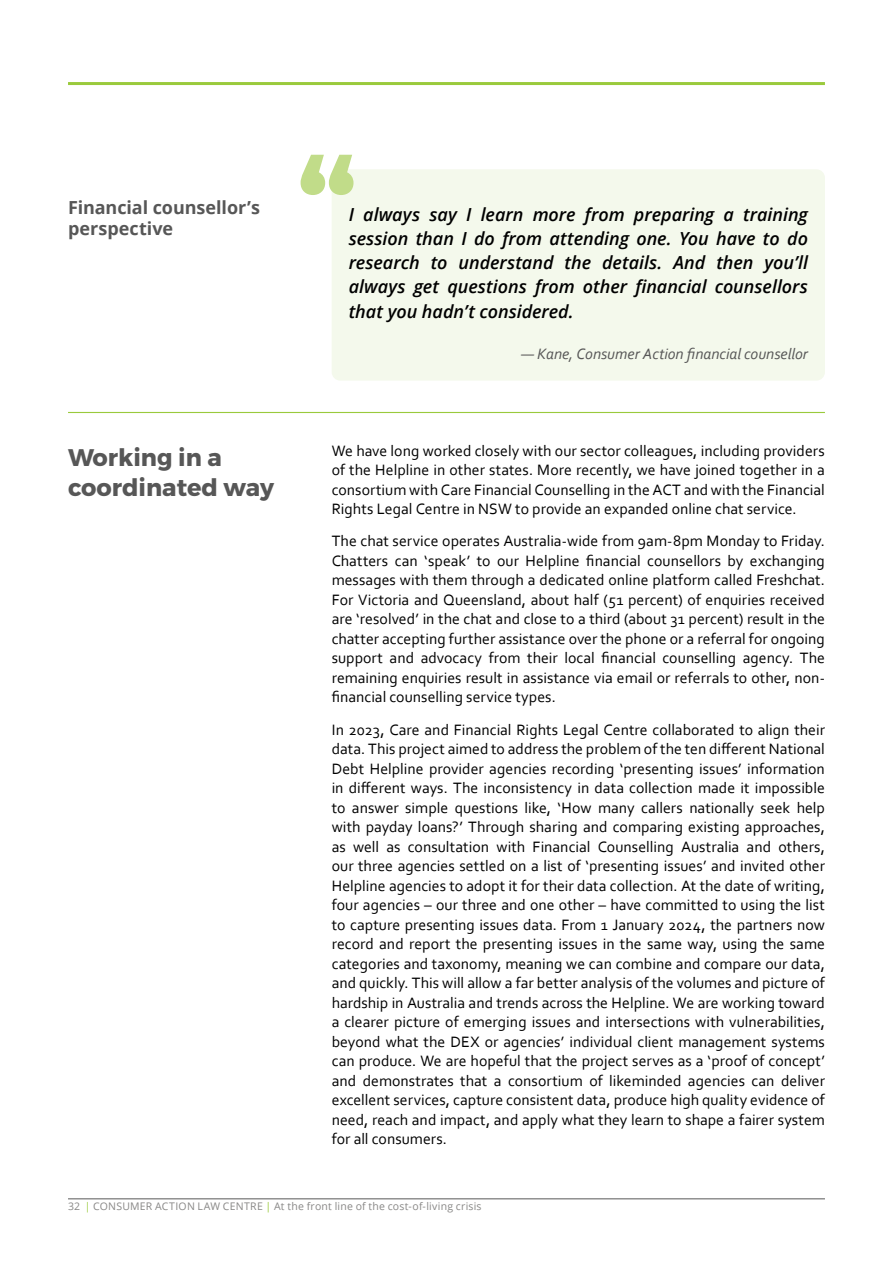
<style>
.page{position:relative;width:893px;height:1263px;background:#fff}
.page>*{position:absolute;margin:0;border:0;box-sizing:border-box;transform-origin:0 0}
.t1{font:800 108px "Montserrat Alternates";color:#c1dc89}
.t2{font:700 24px/30px "Montserrat";color:#575757}
.t3{font:italic 600 18px/24.3px "Open Sans";color:#000;text-align:justify}
.t4{font:700 18px/21px "Open Sans";letter-spacing:-.005em;color:#575757}
.t5{font:15.75px/19.5px "Corbel";color:#000;text-align:justify}
.t6{font:italic 15.75px "Corbel";color:#575757}
.t7{font:10.5px "Open Sans";letter-spacing:.02em;color:#888786}
.s1{color:#9aca3c}
</style>
<div class="page">
<hr style="left:68px;top:1198px;width:757px;height:1px;background:#575757">
<div style="left:332px;top:169px;width:493px;height:212px;background:#f4f9ec;border-radius:9px"></div>
<hr style="left:68px;top:412px;width:757px;height:1px;background:#9aca3c">
<hr style="left:68px;top:82px;width:757px;height:3px;background:#9aca3c">
<p class="t4" style="left:68px;top:196px;width:193px">Financial counsellor’s perspective</p>
<h1 class="t1" style="left:298px;top:117px;width:60px">“</h1>
<p class="t3" style="left:349px;top:202px;width:461px">I always say I learn more from preparing a training session than I do from attending one. You have to do research to understand the details. And then you’ll always get questions from other financial counsellors that you hadn’t considered.</p>
<p class="t6" style="left:521px;top:344px;width:288px">— Kane, Consumer Action financial counsellor</p>
<h2 class="t2" style="left:68px;top:443px;width:208px">Working in a coordinated way</h2>
<p class="t5" style="left:332px;top:440px;width:495px">We have long worked closely with our sector colleagues, including providers of the Helpline in other states. More recently, we have joined together in a consortium with Care Financial Counselling in the ACT and with the Financial Rights Legal Centre in NSW to provide an expanded online chat service.</p>
<p class="t5" style="left:332px;top:531px;width:495px">The chat service operates Australia-wide from 9am-8pm Monday to Friday.<br>Chatters can ‘speak’ to our Helpline financial counsellors by exchanging messages with them through a dedicated online platform called Freshchat.<br>For Victoria and Queensland, about half (51 percent) of enquiries received are ‘resolved’ in the chat and close to a third (about 31 percent) result in the chatter accepting further assistance over the phone or a referral for ongoing support and advocacy from their local financial counselling agency. The remaining enquiries result in assistance via email or referrals to other, non&shy;financial counselling service types.</p>
<p class="t5" style="left:332px;top:719px;width:495px">In 2023, Care and Financial Rights Legal Centre collaborated to align their data. This project aimed to address the problem of the ten different National Debt Helpline provider agencies recording ‘presenting issues’ information in different ways. The inconsistency in data collection made it impossible to answer simple questions like, ‘How many callers nationally seek help with payday loans?’ Through sharing and comparing existing approaches, as well as consultation with Financial Counselling Australia and others, our three agencies settled on a list of ‘presenting issues’ and invited other Helpline agencies to adopt it for their data collection. At the date of writing, four agencies – our three and one other – have committed to using the list to capture presenting issues data. From 1 January 2024, the partners now record and report the presenting issues in the same way, using the same categories and taxonomy, meaning we can combine and compare our data, and quickly. This will allow a far better analysis of the volumes and picture of hardship in Australia and trends across the Helpline. We are working toward a clearer picture of emerging issues and intersections with vulnerabilities, beyond what the DEX or agencies’ individual client management systems can produce. We are hopeful that the project serves as a ‘proof of concept’ and demonstrates that a consortium of likeminded agencies can deliver excellent services, capture consistent data, produce high quality evidence of need, reach and impact, and apply what they learn to shape a fairer system for all consumers.</p>
<p class="t7" style="left:68px;top:1199px;width:415px">32 <span class="s1">|</span> CONSUMER ACTION LAW CENTRE <span class="s1">|</span> At the front line of the cost-of-living crisis</p>
</div>
